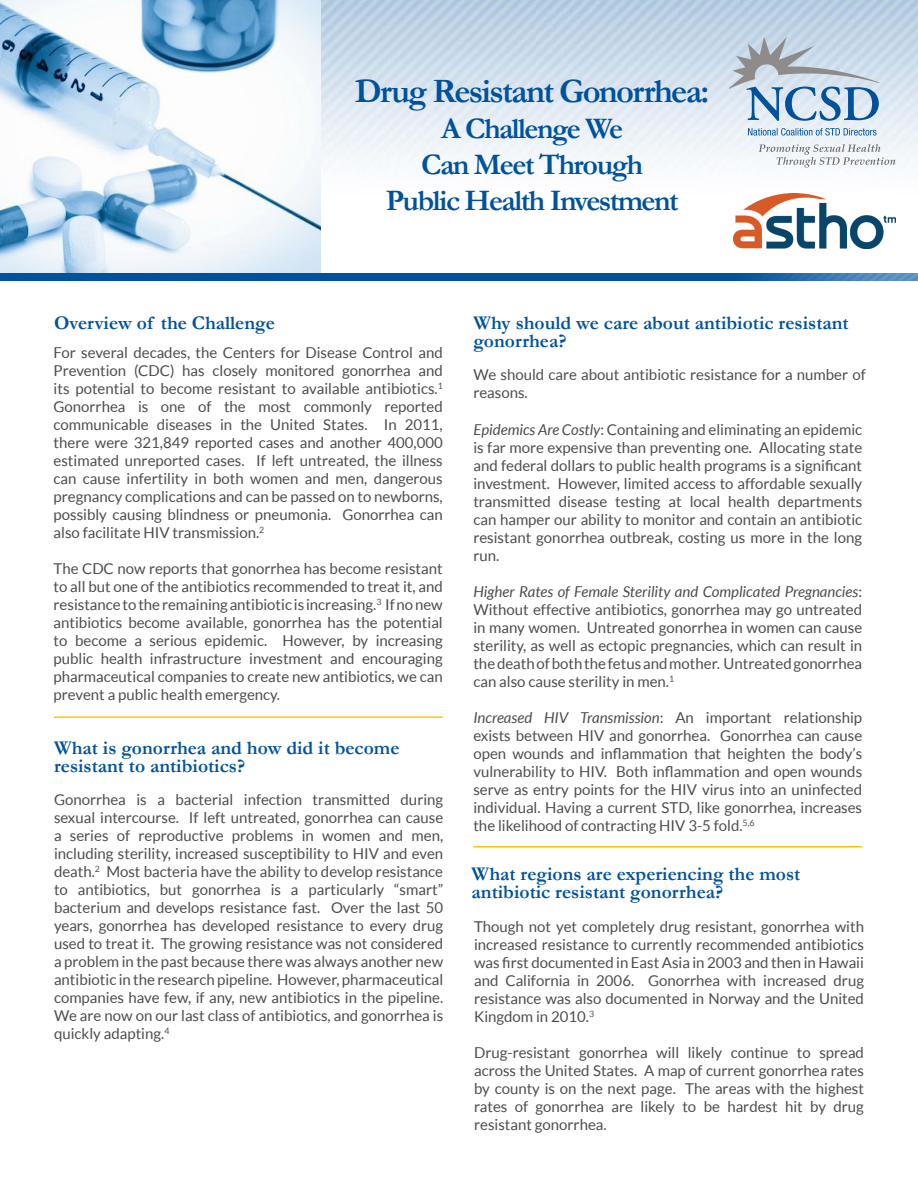
<style>
.page{position:relative;width:918px;height:1188px;background:#fff}
.page>*{position:absolute;margin:0;border:0;box-sizing:border-box;transform-origin:0 0}
.t1{font:700 34.5px "Garamond";letter-spacing:-.05em;color:#00529c}
.t2{font:700 30px "Garamond";letter-spacing:-.05em;color:#00529c}
.t3{font:700 19.5px/18px "Garamond";color:#00529c}
.t4{font:15px/18px "Lato";color:#4b4c4d;text-align:justify}
.s1{font-style:italic}
</style>
<div class="page">
<img style="left:320px;top:0;width:217px;height:274px">
<img style="left:0;top:0;width:320px;height:274px">
<img style="left:537px;top:0;width:381px;height:274px">
<img style="left:0;top:274px;width:918px;height:7px">
<svg style="left:748px;top:128px;width:129px;height:8px"></svg>
<svg style="left:729px;top:37px;width:150px;height:84px;background:#b3c6d7"></svg>
<svg style="left:758px;top:144px;width:137px;height:24px"></svg>
<hr style="left:54px;top:716px;width:389px;height:2px;background:#ffc50c">
<hr style="left:473px;top:846px;width:389px;height:2px;background:#ffc50c">
<img style="left:734px;top:193px;width:161px;height:55px">
<p class="t1" style="left:355px;top:70px;width:356px">Drug Resistant Gonorrhea:</p>
<p class="t2" style="left:441px;top:110px;width:184px">A Challenge We</p>
<p class="t2" style="left:421px;top:146px;width:223px">Can Meet Through</p>
<p class="t2" style="left:386px;top:182px;width:294px">Public Health Investment</p>
<p class="t3" style="left:54px;top:313px;width:222px">Overview of the Challenge</p>
<p class="t3" style="left:473px;top:313px;width:377px">Why should we care about antibiotic resistant gonorrhea?</p>
<p class="t4" style="left:54px;top:344px;width:391px">For several decades, the Centers for Disease Control and Prevention (CDC) has closely monitored gonorrhea and its potential to become resistant to available antibiotics.<sup>1<br></sup>Gonorrhea is one of the most commonly reported communicable diseases in the United States. In 2011, there were 321,849 reported cases and another 400,000 estimated unreported cases. If left untreated, the illness can cause infertility in both women and men, dangerous pregnancy complications and can be passed on to newborns, possibly causing blindness or pneumonia. Gonorrhea can also facilitate HIV transmission.<sup>2</sup></p>
<p class="t4" style="left:54px;top:560px;width:391px">The CDC now reports that gonorrhea has become resistant to all but one of the antibiotics recommended to treat it, and resistance to the remaining antibiotic is increasing.<sup>3</sup> If no new antibiotics become available, gonorrhea has the potential to become a serious epidemic. However, by increasing public health infrastructure investment and encouraging pharmaceutical companies to create new antibiotics, we can prevent a public health emergency.</p>
<p class="t3" style="left:54px;top:739px;width:347px">What is gonorrhea and how did it become</p>
<p class="t3" style="left:54px;top:757px;width:193px">resistant to antibiotics?</p>
<p class="t4" style="left:473px;top:365px;width:394px">We should care about antibiotic resistance for a number of reasons.</p>
<p class="t4" style="left:473px;top:420px;width:390px"><span class="s1">Epidemics Are Costly</span>: Containing and eliminating an epidemic is far more expensive than preventing one. Allocating state and federal dollars to public health programs is a significant investment. However, limited access to affordable sexually transmitted disease testing at local health departments can hamper our ability to monitor and contain an antibiotic resistant gonorrhea outbreak, costing us more in the long run.</p>
<p class="t4" style="left:473px;top:582px;width:390px"><span class="s1">Higher Rates of Female Sterility and Complicated Pregnancies</span>:<br>Without effective antibiotics, gonorrhea may go untreated in many women. Untreated gonorrhea in women can cause sterility, as well as ectopic pregnancies, which can result in the death of both the fetus and mother. Untreated gonorrhea can also cause sterility in men.<sup>1</sup></p>
<p class="t4" style="left:473px;top:708px;width:390px"><span class="s1">Increased HIV Transmission</span>: An important relationship exists between HIV and gonorrhea. Gonorrhea can cause open wounds and inflammation that heighten the body’s vulnerability to HIV. Both inflammation and open wounds serve as entry points for the HIV virus into an uninfected individual. Having a current STD, like gonorrhea, increases the likelihood of contracting HIV 3-5 fold.<sup>5,6</sup></p>
<p class="t4" style="left:54px;top:790px;width:391px">Gonorrhea is a bacterial infection transmitted during sexual intercourse. If left untreated, gonorrhea can cause a series of reproductive problems in women and men, including sterility, increased susceptibility to HIV and even death.<sup>2</sup> Most bacteria have the ability to develop resistance to antibiotics, but gonorrhea is a particularly “smart” bacterium and develops resistance fast. Over the last 50 years, gonorrhea has developed resistance to every drug used to treat it. The growing resistance was not considered a problem in the past because there was always another new antibiotic in the research pipeline. However, pharmaceutical companies have few, if any, new antibiotics in the pipeline.<br>We are now on our last class of antibiotics, and gonorrhea is quickly adapting.<sup>4</sup></p>
<p class="t3" style="left:472px;top:865px;width:330px">What regions are experiencing the most</p>
<p class="t3" style="left:472px;top:883px;width:253px">antibiotic resistant gonorrhea?</p>
<p class="t4" style="left:474px;top:917px;width:391px">Though not yet completely drug resistant, gonorrhea with increased resistance to currently recommended antibiotics was first documented in East Asia in 2003 and then in Hawaii and California in 2006. Gonorrhea with increased drug resistance was also documented in Norway and the United Kingdom in 2010.<sup>3</sup></p>
<p class="t4" style="left:474px;top:1043px;width:391px">Drug-resistant gonorrhea will likely continue to spread across the United States. A map of current gonorrhea rates by county is on the next page. The areas with the highest rates of gonorrhea are likely to be hardest hit by drug resistant gonorrhea.</p>
</div>
